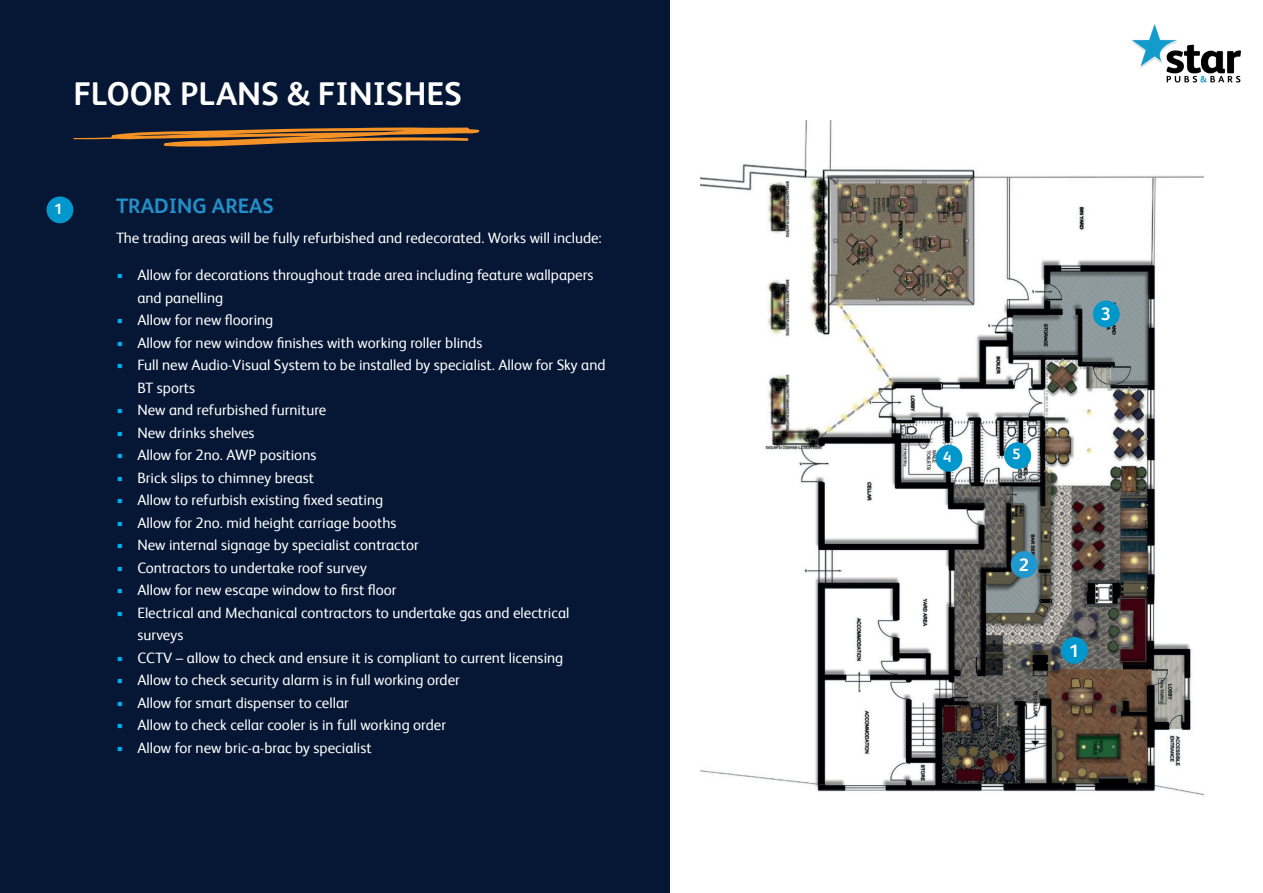
<style>
.page{position:relative;width:1263px;height:893px;background:#fff}
.page>*{position:absolute;margin:0;border:0;box-sizing:border-box;transform-origin:0 0}
.t1{font:700 33px "HEINEKEN Core";color:#fff}
.t2{font:700 21px "HEINEKEN Core";color:#2390ca}
.t3{font:700 18px "HEINEKEN Core";color:#fff}
.t4{font:15px/22.5px "HEINEKEN Core";color:#fff}
.t5{font:700 15px "HEINEKEN Core";color:#fff}
.s1{color:#00aeef}
</style>
<div class="page">
<img style="left:700px;top:120px;width:504px;height:676px">
<img style="left:1132px;top:24px;width:110px;height:59px">
<div style="left:0;top:0;width:669px;height:893px;background:#051734"></div>
<svg style="left:73px;top:127px;width:407px;height:20px"></svg>
<div style="left:1061px;top:637px;width:27px;height:27px;background:#0097cd;border-radius:50%"></div>
<div style="left:1011px;top:551px;width:26px;height:27px;background:#2197d0;border-radius:50%"></div>
<div style="left:1093px;top:301px;width:27px;height:26px;background:#0097cd;border-radius:50%"></div>
<div style="left:47px;top:196px;width:26px;height:27px;background:#0097cd;border-radius:50%"></div>
<div style="left:935px;top:445px;width:27px;height:27px;background:#0097cd;border-radius:50%"></div>
<div style="left:1004px;top:442px;width:27px;height:27px;background:#0097cd;border-radius:50%"></div>
<h1 class="t1" style="left:73px;top:71px;width:390px">FLOOR PLANS &amp; FINISHES</h1>
<p class="t5" style="left:54px;top:198px;width:10px">1</p>
<h2 class="t2" style="left:116px;top:191px;width:159px">TRADING AREAS</h2>
<p class="t4" style="left:116px;top:225px;width:487px">The trading areas will be fully refurbished and redecorated. Works will include:</p>
<p class="t4" style="left:137px;top:263px;width:458px;text-indent:-21px"><span class="s1">•</span> Allow for decorations throughout trade area including feature wallpapers and panelling</p>
<p class="t4" style="left:116px;top:308px;width:159px"><span class="s1">•</span> Allow for new flooring</p>
<p class="t4" style="left:116px;top:330px;width:368px"><span class="s1">•</span> Allow for new window finishes with working roller blinds</p>
<p class="t4" style="left:137px;top:353px;width:470px;text-indent:-21px"><span class="s1">•</span> Full new Audio-Visual System to be installed by specialist. Allow for Sky and<br>BT sports</p>
<p class="t4" style="left:116px;top:398px;width:212px"><span class="s1">•</span> New and refurbished furniture</p>
<p class="t4" style="left:116px;top:420px;width:140px"><span class="s1">•</span> New drinks shelves</p>
<p class="t4" style="left:116px;top:443px;width:202px"><span class="s1">•</span> Allow for 2no. AWP positions</p>
<p class="t4" style="left:116px;top:465px;width:200px"><span class="s1">•</span> Brick slips to chimney breast</p>
<p class="t4" style="left:116px;top:488px;width:269px"><span class="s1">•</span> Allow to refurbish existing fixed seating</p>
<p class="t4" style="left:116px;top:510px;width:282px"><span class="s1">•</span> Allow for 2no. mid height carriage booths</p>
<p class="t4" style="left:116px;top:533px;width:304px"><span class="s1">•</span> New internal signage by specialist contractor</p>
<p class="t4" style="left:116px;top:555px;width:252px"><span class="s1">•</span> Contractors to undertake roof survey</p>
<p class="t4" style="left:116px;top:578px;width:282px"><span class="s1">•</span> Allow for new escape window to first floor</p>
<p class="t4" style="left:137px;top:600px;width:434px;text-indent:-21px"><span class="s1">•</span> Electrical and Mechanical contractors to undertake gas and electrical surveys</p>
<p class="t4" style="left:116px;top:645px;width:449px"><span class="s1">•</span> CCTV – allow to check and ensure it is compliant to current licensing</p>
<p class="t4" style="left:116px;top:668px;width:345px"><span class="s1">•</span> Allow to check security alarm is in full working order</p>
<p class="t4" style="left:116px;top:690px;width:234px"><span class="s1">•</span> Allow for smart dispenser to cellar</p>
<p class="t4" style="left:116px;top:713px;width:332px"><span class="s1">•</span> Allow to check cellar cooler is in full working order</p>
<p class="t4" style="left:116px;top:735px;width:257px"><span class="s1">•</span> Allow for new bric-a-brac by specialist</p>
<p class="t3" style="left:1101px;top:301px;width:12px">3</p>
<p class="t5" style="left:943px;top:446px;width:10px">4</p>
<p class="t5" style="left:1012px;top:444px;width:10px">5</p>
<p class="t3" style="left:1019px;top:552px;width:12px">2</p>
<p class="t3" style="left:1069px;top:638px;width:12px">1</p>
</div>
